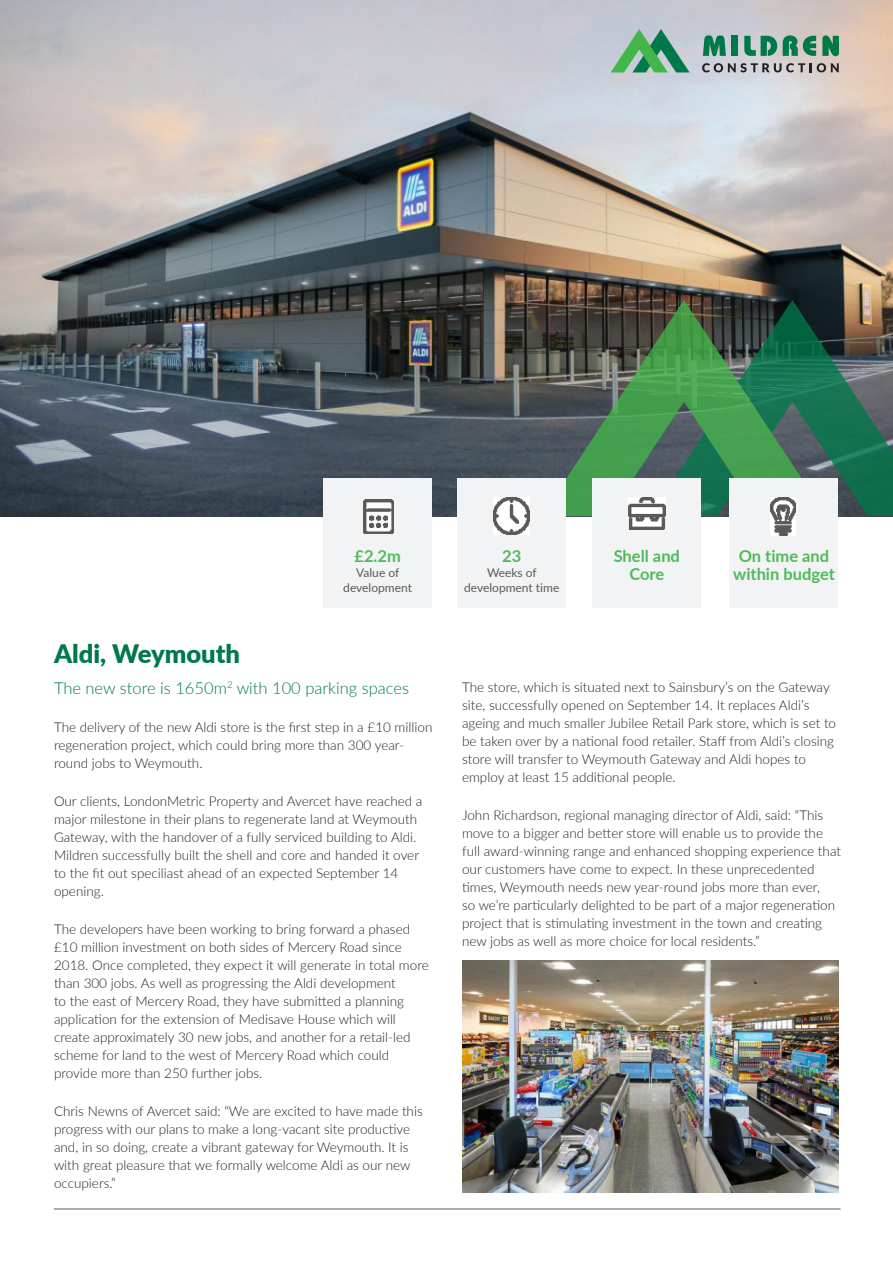
<style>
.page{position:relative;width:893px;height:1263px;background:#fff}
.page>*{position:absolute;margin:0;border:0;box-sizing:border-box;transform-origin:0 0}
.Sub_text{font:900 25.5px "Lato";color:#00794a}
.Sub_text-2{font:700 16.5px/18px "Lato";color:#51ba5b;text-align:center}
.Sub_text-3{font:300 16.5px "Lato";color:#00794a}
.Sub_text-4{font:300 13.5px/18px "Lato";color:#231f20}
.Sub_text-5{font:12px/15px "Lato";color:#5a5a5a;text-align:center}
</style>
<div class="page">
<hr style="left:54px;top:1209px;width:786px;height:1px;background:#5a5a5a">
<img style="left:0;top:0;width:893px;height:516px">
<img style="left:826px;top:300px;width:67px;height:216px">
<svg style="left:542px;top:300px;width:284px;height:216px;background:#3e6f4d"></svg>
<div style="left:457px;top:478px;width:109px;height:130px;background:#f2f3f4"></div>
<div style="left:592px;top:478px;width:109px;height:130px;background:#f2f3f4"></div>
<div style="left:729px;top:478px;width:109px;height:130px;background:#f2f3f4"></div>
<div style="left:323px;top:478px;width:109px;height:130px;background:#f2f3f4"></div>
<img style="left:364px;top:499px;width:30px;height:34px">
<img style="left:494px;top:498px;width:36px;height:36px">
<img style="left:771px;top:498px;width:24px;height:37px">
<img style="left:629px;top:498px;width:36px;height:32px">
<svg style="left:611px;top:29px;width:79px;height:43px;background:#78b392"></svg>
<svg style="left:702px;top:63px;width:137px;height:9px"></svg>
<svg style="left:703px;top:35px;width:23px;height:21px"></svg>
<div style="left:732px;top:36px;width:6px;height:20px;background:#00794a"></div>
<svg style="left:744px;top:36px;width:33px;height:20px"></svg>
<svg style="left:783px;top:35px;width:33px;height:21px"></svg>
<svg style="left:822px;top:35px;width:17px;height:21px"></svg>
<img style="left:462px;top:960px;width:377px;height:233px">
<p class="Sub_text" style="left:54px;top:634px;width:188px">Aldi, Weymouth</p>
<p class="Sub_text-2" style="left:354px;top:546px;width:48px">£2.2m</p>
<p class="Sub_text-5" style="left:343px;top:565px;width:70px">Value of development</p>
<p class="Sub_text-3" style="left:54px;top:676px;width:357px">The new store is 1650m<sup>2</sup> with 100 parking spaces</p>
<p class="Sub_text-4" style="left:54px;top:718px;width:380px">The delivery of the new Aldi store is the first step in a £10 million regeneration project, which could bring more than 300 year&shy;round jobs to Weymouth.</p>
<p class="Sub_text-4" style="left:54px;top:791px;width:370px">Our clients, LondonMetric Property and Avercet have reached a major milestone in their plans to regenerate land at Weymouth Gateway, with the handover of a fully serviced building to Aldi.<br>Mildren successfully built the shell and core and handed it over to the fit out speciliast ahead of an expected September 14 opening.</p>
<p class="Sub_text-4" style="left:54px;top:919px;width:376px">The developers have been working to bring forward a phased £10 million investment on both sides of Mercery Road since 2018. Once completed, they expect it will generate in total more than 300 jobs. As well as progressing the Aldi development<br>to the east of Mercery Road, they have submitted a planning application for the extension of Medisave House which will create approximately 30 new jobs, and another for a retail-led scheme for land to the west of Mercery Road which could provide more than 250 further jobs.</p>
<p class="Sub_text-4" style="left:54px;top:1101px;width:370px">Chris Newns of Avercet said: “We are excited to have made this progress with our plans to make a long-vacant site productive and, in so doing, create a vibrant gateway for Weymouth. It is with great pleasure that we formally welcome Aldi as our new occupiers.”</p>
<p class="Sub_text-2" style="left:502px;top:546px;width:21px">23</p>
<p class="Sub_text-5" style="left:487px;top:565px;width:51px">Weeks of</p>
<p class="Sub_text-5" style="left:464px;top:580px;width:97px">development time</p>
<p class="Sub_text-2" style="left:614px;top:546px;width:68px">Shell and</p>
<p class="Sub_text-2" style="left:629px;top:564px;width:36px">Core</p>
<p class="Sub_text-2" style="left:733px;top:546px;width:103px">On time and within budget</p>
<p class="Sub_text-4" style="left:462px;top:677px;width:376px">The store, which is situated next to Sainsbury’s on the Gateway site, successfully opened on September 14. It replaces Aldi’s ageing and much smaller Jubilee Retail Park store, which is set to be taken over by a national food retailer. Staff from Aldi’s closing store will transfer to Weymouth Gateway and Aldi hopes to employ at least 15 additional people.</p>
<p class="Sub_text-4" style="left:462px;top:805px;width:381px">John Richardson, regional managing director of Aldi, said: “This move to a bigger and better store will enable us to provide the full award-winning range and enhanced shopping experience that our customers have come to expect. In these unprecedented times, Weymouth needs new year-round jobs more than ever,<br>so we’re particularly delighted to be part of a major regeneration project that is stimulating investment in the town and creating new jobs as well as more choice for local residents.”</p>
</div>
